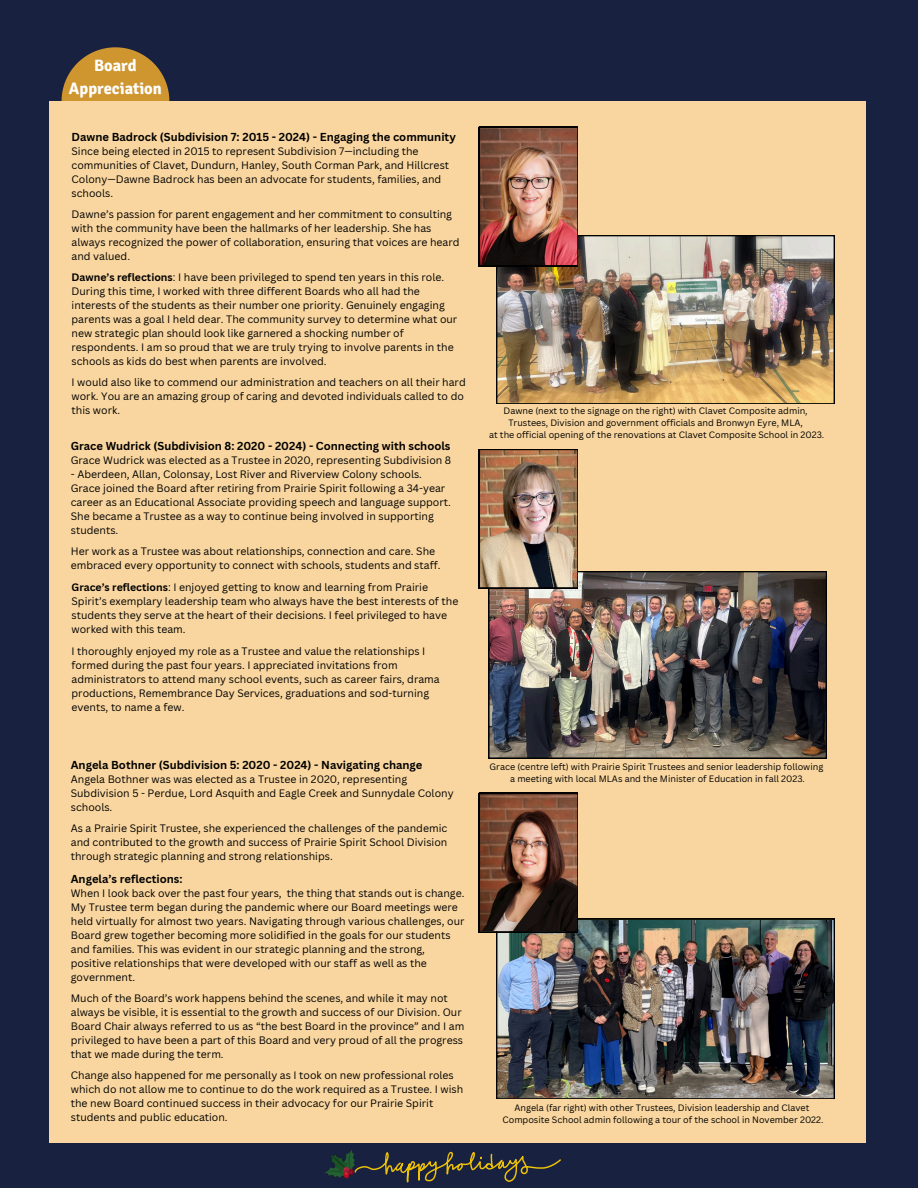
<style>
.page{position:relative;width:918px;height:1188px;background:#192140}
.page>*{position:absolute;margin:0;border:0;box-sizing:border-box;transform-origin:0 0}
.t1{font:700 16.5px/22.5px "Signika";color:#fff;text-align:center}
.t2{font:700 11.25px "Canva Sans";color:#000}
.t3{font:10.5px/14px "Canva Sans";color:#000}
.t4{font:9px "Canva Sans";color:#000}
.s1{font-weight:700}
</style>
<div class="page">
<svg style="left:62px;top:47px;width:107px;height:54px"></svg>
<div style="left:49px;top:101px;width:817px;height:1042px;background:#f9d69f"></div>
<img style="left:488px;top:571px;width:339px;height:188px">
<img style="left:479px;top:449px;width:99px;height:139px">
<img style="left:496px;top:919px;width:339px;height:180px">
<svg style="left:479px;top:793px;width:99px;height:139px;background:#694636"></svg>
<img style="left:496px;top:235px;width:339px;height:169px">
<img style="left:479px;top:127px;width:99px;height:139px">
<svg style="left:365px;top:1152px;width:196px;height:30px"></svg>
<img style="left:325px;top:1149px;width:40px;height:30px">
<p class="t1" style="left:69px;top:54px;width:94px">Board<br>Appreciation</p>
<h2 class="t2" style="left:72px;top:129px;width:386px">Dawne Badrock (Subdivision 7: 2015 - 2024) - Engaging the community</h2>
<h2 class="t3" style="left:72px;top:144px;width:379px">Since being elected in 2015 to represent Subdivision 7—including the communities of Clavet, Dundurn, Hanley, South Corman Park, and Hillcrest Colony—Dawne Badrock has been an advocate for students, families, and schools.</h2>
<p class="t3" style="left:72px;top:207px;width:390px">Dawne’s passion for parent engagement and her commitment to consulting with the community have been the hallmarks of her leadership. She has always recognized the power of collaboration, ensuring that voices are heard and valued.</p>
<p class="t3" style="left:72px;top:270px;width:387px"><span class="s1">Dawne’s reflections</span>: I have been privileged to spend ten years in this role.<br>During this time, I worked with three different Boards who all had the interests of the students as their number one priority. Genuinely engaging parents was a goal I held dear. The community survey to determine what our new strategic plan should look like garnered a shocking number of respondents. I am so proud that we are truly trying to involve parents in the schools as kids do best when parents are involved.</p>
<p class="t3" style="left:72px;top:375px;width:396px">I would also like to commend our administration and teachers on all their hard work. You are an amazing group of caring and devoted individuals called to do this work.</p>
<h1 class="t2" style="left:71px;top:438px;width:381px">Grace Wudrick (Subdivision 8: 2020 - 2024) - Connecting with schools</h1>
<h1 class="t3" style="left:71px;top:453px;width:382px">Grace Wudrick was elected as a Trustee in 2020, representing Subdivision 8</h1>
<h1 class="t3" style="left:71px;top:467px;width:382px">- Aberdeen, Allan, Colonsay, Lost River and Riverview Colony schools.<br>Grace joined the Board after retiring from Prairie Spirit following a 34-year career as an Educational Associate providing speech and language support.<br>She became a Trustee as a way to continue being involved in supporting students.</h1>
<h2 class="t3" style="left:71px;top:544px;width:371px">Her work as a Trustee was about relationships, connection and care. She embraced every opportunity to connect with schools, students and staff.</h2>
<h2 class="t3" style="left:72px;top:580px;width:388px"><span class="s1">Grace’s reflections</span>: I enjoyed getting to know and learning from Prairie Spirit’s exemplary leadership team who always have the best interests of the students they serve at the heart of their decisions. I feel privileged to have worked with this team.</h2>
<h2 class="t3" style="left:72px;top:643px;width:370px">I thoroughly enjoyed my role as a Trustee and value the relationships I formed during the past four years. I appreciated invitations from administrators to attend many school events, such as career fairs, drama productions, Remembrance Day Services, graduations and sod-turning events, to name a few.</h2>
<h2 class="t2" style="left:71px;top:757px;width:353px">Angela Bothner (Subdivision 5: 2020 - 2024) - Navigating change</h2>
<h2 class="t3" style="left:71px;top:772px;width:384px">Angela Bothner was was elected as a Trustee in 2020, representing<br>Subdivision 5 - Perdue, Lord Asquith and Eagle Creek and Sunnydale Colony schools.</h2>
<h2 class="t3" style="left:71px;top:821px;width:378px;text-align:justify">As a Prairie Spirit Trustee, she experienced the challenges of the pandemic and contributed to the growth and success of Prairie Spirit School Division through strategic planning and strong relationships.</h2>
<h2 class="t2" style="left:71px;top:871px;width:113px">Angela’s reflections:</h2>
<h2 class="t3" style="left:71px;top:886px;width:395px">When I look back over the past four years, the thing that stands out is change.</h2>
<h2 class="t3" style="left:71px;top:900px;width:395px">My Trustee term began during the pandemic where our Board meetings were held virtually for almost two years. Navigating through various challenges, our Board grew together becoming more solidified in the goals for our students and families. This was evident in our strategic planning and the strong, positive relationships that were developed with our staff as well as the government.</h2>
<h2 class="t3" style="left:71px;top:991px;width:395px">Much of the Board’s work happens behind the scenes, and while it may not always be visible, it is essential to the growth and success of our Division. Our Board Chair always referred to us as “the best Board in the province” and I am privileged to have been a part of this Board and very proud of all the progress</h2>
<h2 class="t3" style="left:71px;top:1043px;width:385px;line-height:21.9px">that we made during the term.<br>Change also happened for me personally as I took on new professional roles</h2>
<h2 class="t3" style="left:71px;top:1082px;width:394px">which do not allow me to continue to do the work required as a Trustee. I wish the new Board continued success in their advocacy for our Prairie Spirit students and public education.</h2>
<p class="t4" style="left:504px;top:404px;width:306px">Dawne (next to the signage on the right) with Clavet Composite admin,</p>
<p class="t4" style="left:508px;top:416px;width:296px">Trustees, Division and government officials and Bronwyn Eyre, MLA,</p>
<p class="t4" style="left:489px;top:428px;width:337px">at the official opening of the renovations at Clavet Composite School in 2023.</p>
<h2 class="t4" style="left:490px;top:760px;width:335px">Grace (centre left) with Prairie Spirit Trustees and senior leadership following</h2>
<h2 class="t4" style="left:510px;top:772px;width:296px">a meeting with local MLAs and the Minister of Education in fall 2023.</h2>
<h2 class="t4" style="left:515px;top:1101px;width:296px">Angela (far right) with other Trustees, Division leadership and Clavet</h2>
<h2 class="t4" style="left:503px;top:1113px;width:323px">Composite School admin following a tour of the school in November 2022.</h2>
</div>
